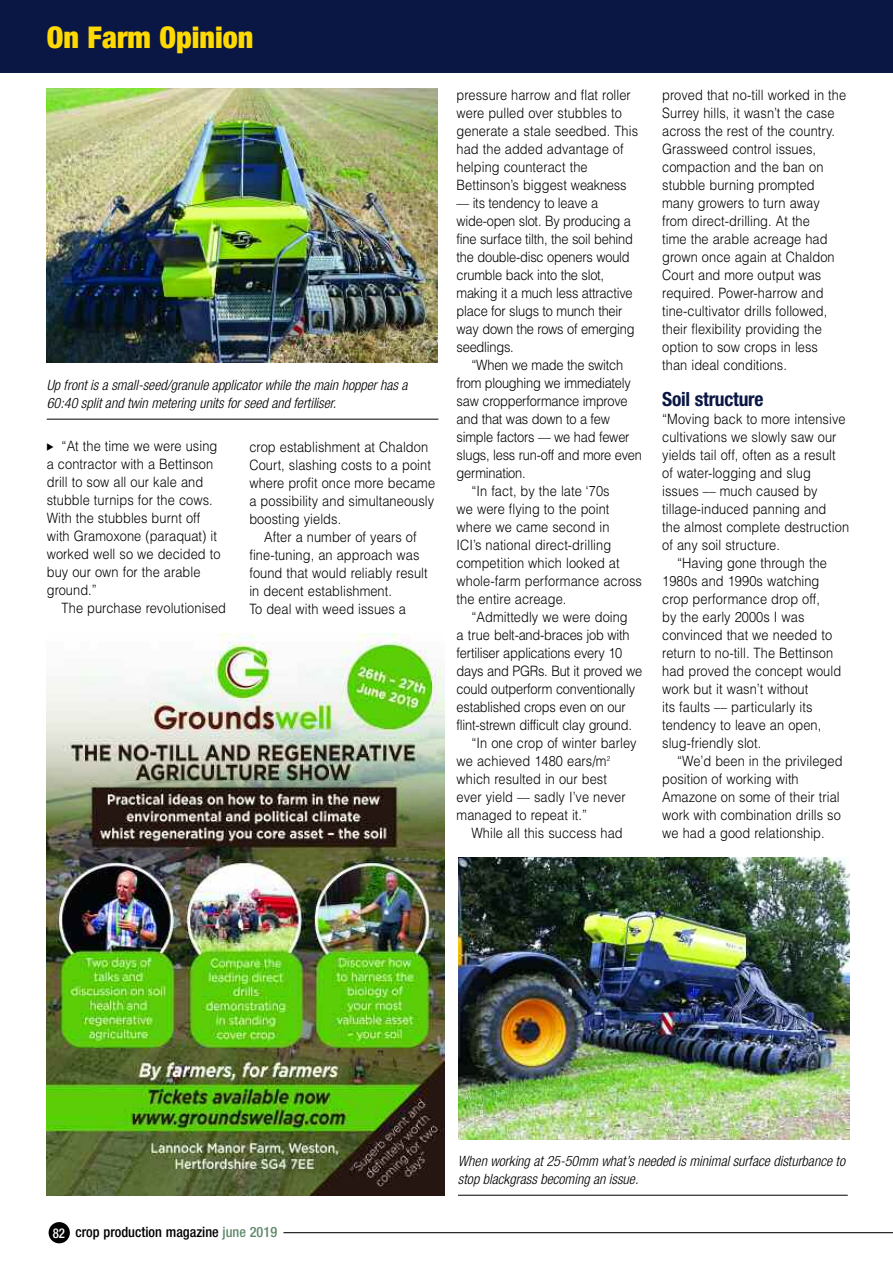
<style>
.page{position:relative;width:893px;height:1263px;background:#fff}
.page>*{position:absolute;margin:0;border:0;box-sizing:border-box;transform-origin:0 0}
.t1{font:900 condensed 30px "Helvetica Neue";color:#ffd902}
.t2{font:700 condensed 19.5px "Helvetica Neue";letter-spacing:-.015em;color:#0a1643}
.t3{font:300 14.25px/18px "Helvetica";letter-spacing:.005em;color:#000;scale:.9 1}
.t4{font:300 14.25px/18px "Helvetica";letter-spacing:-.015em;color:#000;scale:.9 1}
.t5{font:italic 300 condensed 14.25px/18px "Helvetica Neue";color:#000}
.t6{font:500 condensed 14.25px "Helvetica Neue";color:#000}
.s1{font-size:13.5px;color:#fff}
.s2{color:#60896c}
</style>
<div class="page">
<img style="left:47px;top:633px;width:397px;height:563px">
<img style="left:458px;top:857px;width:391px;height:282px">
<hr style="left:458px;top:1195px;width:390px;height:1px;background:#000">
<img style="left:47px;top:89px;width:391px;height:273px">
<hr style="left:47px;top:419px;width:391px;height:1px;background:#000">
<div style="left:0;top:0;width:893px;height:72px;background:#0a1643"></div>
<div style="left:49px;top:1222px;width:21px;height:21px;background:#000;border-radius:50%"></div>
<hr style="left:283px;top:1232px;width:610px;height:1px;background:#000">
<h1 class="t1" style="left:47px;top:27px;width:208px">On Farm Opinion</h1>
<p class="t5" style="left:47px;top:377px;width:362px">Up front is a small-seed/granule applicator while the main hopper has a<br>60:40 split and twin metering units for seed and fertiliser.</p>
<p class="t3" style="left:249px;top:438px;width:208px">crop establishment at Chaldon<br>Court, slashing costs to a point where profit once more became a possibility and simultaneously boosting yields.</p>
<p class="t3" style="left:249px;top:528px;width:200px;text-indent:15px">After a number of years of fine-tuning, an approach was found that would reliably result in decent establishment.<br>To deal with weed issues a</p>
<p class="t3" style="left:47px;top:437px;width:195px;text-indent:15px">“At the time we were using a contractor with a Bettinson drill to sow all our kale and stubble turnips for the cows.<br>With the stubbles burnt off with Gramoxone (paraquat) it worked well so we decided to buy our own for the arable ground.”</p>
<p class="t3" style="left:62px;top:599px;width:184px">The purchase revolutionised</p>
<p class="t4" style="left:457px;top:86px;width:203px">pressure harrow and flat roller were pulled over stubbles to generate a stale seedbed. This had the added advantage of helping counteract the<br>Bettinson’s biggest weakness –– its tendency to leave a wide-open slot. By producing a fine surface tilth, the soil behind the double-disc openers would crumble back into the slot, making it a much less attractive place for slugs to munch their way down the rows of emerging seedlings.</p>
<p class="t4" style="left:471px;top:356px;width:170px">“When we made the switch</p>
<p class="t4" style="left:457px;top:374px;width:195px">from ploughing we immediately</p>
<p class="t4" style="left:457px;top:392px;width:192px">saw cropperformance improve</p>
<p class="t4" style="left:457px;top:410px;width:172px">and that was down to a few</p>
<p class="t4" style="left:457px;top:428px;width:194px">simple factors –– we had fewer</p>
<p class="t4" style="left:457px;top:446px;width:207px">slugs, less run-off and more even</p>
<p class="t4" style="left:457px;top:464px;width:78px">germination.</p>
<p class="t3" style="left:471px;top:482px;width:155px">“In fact, by the late ‘70s</p>
<p class="t3" style="left:457px;top:500px;width:171px">we were flying to the point</p>
<p class="t3" style="left:457px;top:518px;width:172px">where we came second in</p>
<p class="t3" style="left:457px;top:536px;width:173px">ICI’s national direct-drilling</p>
<p class="t3" style="left:457px;top:554px;width:183px">competition which looked at</p>
<p class="t3" style="left:457px;top:572px;width:208px">whole-farm performance across</p>
<p class="t3" style="left:457px;top:590px;width:124px">the entire acreage.</p>
<p class="t3" style="left:471px;top:608px;width:175px">“Admittedly we were doing</p>
<p class="t4" style="left:457px;top:626px;width:194px">a true belt-and-braces job with</p>
<p class="t4" style="left:457px;top:644px;width:186px">fertiliser applications every 10</p>
<p class="t4" style="left:457px;top:662px;width:208px">days and PGRs. But it proved we</p>
<p class="t4" style="left:457px;top:680px;width:200px">could outperform conventionally</p>
<p class="t4" style="left:457px;top:698px;width:189px">established crops even on our</p>
<p class="t4" style="left:457px;top:716px;width:196px">flint-strewn difficult clay ground.</p>
<p class="t3" style="left:471px;top:734px;width:185px">“In one crop of winter barley</p>
<p class="t3" style="left:457px;top:752px;width:172px">we achieved 1480 ears/m<sup>2</sup></p>
<p class="t3" style="left:457px;top:770px;width:169px">which resulted in our best</p>
<p class="t3" style="left:457px;top:788px;width:189px">ever yield –– sadly I’ve never</p>
<p class="t3" style="left:457px;top:806px;width:147px">managed to repeat it.”</p>
<p class="t3" style="left:471px;top:824px;width:170px">While all this success had</p>
<p class="t3" style="left:662px;top:86px;width:206px">proved that no-till worked in the<br>Surrey hills, it wasn’t the case across the rest of the country.<br>Grassweed control issues, compaction and the ban on stubble burning prompted many growers to turn away from direct-drilling. At the<br>time the arable acreage had grown once again at Chaldon<br>Court and more output was required. Power-harrow and tine-cultivator drills followed, their flexibility providing the option to sow crops in less than ideal conditions.</p>
<h2 class="t2" style="left:662px;top:392px;width:103px">Soil structure</h2>
<p class="t3" style="left:662px;top:410px;width:205px">“Moving back to more intensive</p>
<p class="t3" style="left:662px;top:428px;width:195px">cultivations we slowly saw our</p>
<p class="t3" style="left:662px;top:446px;width:194px">yields tail off, often as a result</p>
<p class="t3" style="left:662px;top:464px;width:167px">of water-logging and slug</p>
<p class="t3" style="left:662px;top:482px;width:174px">issues –– much caused by</p>
<p class="t3" style="left:662px;top:500px;width:184px">tillage-induced panning and</p>
<p class="t3" style="left:662px;top:518px;width:209px">the almost complete destruction</p>
<p class="t3" style="left:662px;top:536px;width:132px">of any soil structure.</p>
<p class="t3" style="left:677px;top:554px;width:168px">“Having gone through the</p>
<p class="t3" style="left:662px;top:572px;width:176px">1980s and 1990s watching</p>
<p class="t3" style="left:662px;top:590px;width:177px">crop performance drop off,</p>
<p class="t3" style="left:662px;top:608px;width:160px">by the early 2000s I was</p>
<p class="t3" style="left:662px;top:626px;width:190px">convinced that we needed to</p>
<p class="t3" style="left:662px;top:644px;width:191px">return to no-till. The Bettinson</p>
<p class="t3" style="left:662px;top:662px;width:200px">had proved the concept would</p>
<p class="t3" style="left:662px;top:680px;width:164px">work but it wasn’t without</p>
<p class="t3" style="left:662px;top:698px;width:169px">its faults –– particularly its</p>
<p class="t3" style="left:662px;top:716px;width:178px">tendency to leave an open,</p>
<p class="t3" style="left:662px;top:734px;width:112px">slug-friendly slot.</p>
<p class="t3" style="left:677px;top:752px;width:185px">“We’d been in the privileged</p>
<p class="t3" style="left:662px;top:770px;width:153px">position of working with</p>
<p class="t3" style="left:662px;top:788px;width:199px">Amazone on some of their trial</p>
<p class="t3" style="left:662px;top:806px;width:200px">work with combination drills so</p>
<p class="t3" style="left:662px;top:824px;width:182px">we had a good relationship.</p>
<p class="t6" style="left:53px;top:1227px;width:226px"><span class="s1">82</span> crop production magazine <span class="s2">june 2019</span></p>
<p class="t5" style="left:458px;top:1153px;width:389px">When working at 25-50mm what’s needed is minimal surface disturbance to stop blackgrass becoming an issue.</p>
</div>
